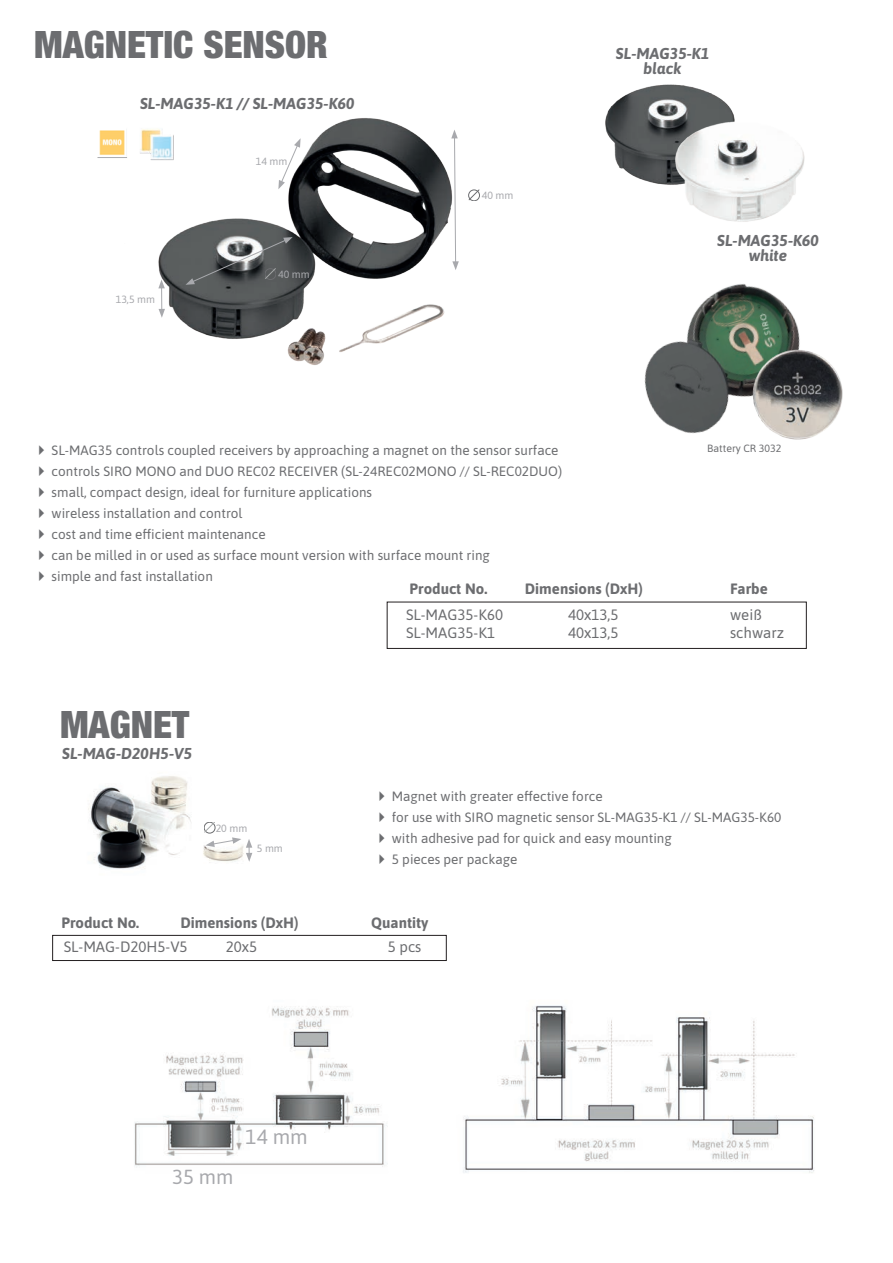
<style>
.page{position:relative;width:893px;height:1263px;background:#fff}
.page>*{position:absolute;margin:0;border:0;box-sizing:border-box;transform-origin:0 0}
.t1{font:900 condensed 37.8px "Helvetica Neue LTW1 G";color:#6c6d70}
.t2{font:20.7px "Asap";color:#a8a9ad}
.t3{font:20.25px "Asap";color:#a8a9ad}
.t4{font:italic 700 15.75px/15px "Asap";color:#6c6d70;text-align:center}
.t5{font:15px "Asap";color:#6c6d70}
.t6{font:700 15px "Asap";color:#6c6d70}
.t7{font:13.5px/21px "Asap";color:#6c6d70}
.t8{font:10.5px "Asap";color:#a8a9ad}
.t9{font:10.5px "Asap";color:#6c6d70}
</style>
<div class="page">
<img style="left:158px;top:118px;width:320px;height:247px">
<img style="left:605px;top:84px;width:128px;height:101px">
<img style="left:663px;top:112px;width:142px;height:110px">
<svg style="left:451px;top:130px;width:8px;height:140px"></svg>
<div style="left:469px;top:190px;width:10px;height:11px;border:1px solid #6c6d70;border-radius:50%"></div>
<svg style="left:468px;top:189px;width:12px;height:11px"></svg>
<svg style="left:278px;top:138px;width:23px;height:51px"></svg>
<svg style="left:186px;top:237px;width:107px;height:48px;background:#66696a"></svg>
<svg style="left:158px;top:279px;width:7px;height:39px"></svg>
<img style="left:97px;top:130px;width:30px;height:28px">
<img style="left:140px;top:126px;width:38px;height:35px">
<img style="left:88px;top:776px;width:165px;height:93px">
<img style="left:644px;top:284px;width:156px;height:150px">
<img style="left:750px;top:346px;width:93px;height:94px">
<svg style="left:204px;top:822px;width:48px;height:40px"></svg>
<img style="left:134px;top:1005px;width:680px;height:168px">
<div style="left:387px;top:602px;width:419px;height:47px;border:1px solid #231f20"></div>
<div style="left:52px;top:935px;width:394px;height:26px;border:1px solid #231f20"></div>
<h1 class="t1" style="left:34px;top:22px;width:295px">MAGNETIC SENSOR</h1>
<p class="t4" style="left:140px;top:95px;width:216px">SL-MAG35-K1 // SL-MAG35-K60</p>
<p class="t8" style="left:256px;top:154px;width:33px">14 mm</p>
<p class="t8" style="left:116px;top:292px;width:41px">13,5 mm</p>
<p class="t8" style="left:278px;top:267px;width:33px">40 mm</p>
<p class="t8" style="left:482px;top:188px;width:33px">40 mm</p>
<p class="t4" style="left:616px;top:46px;width:95px">SL-MAG35-K1 black</p>
<p class="t4" style="left:717px;top:232px;width:103px">SL-MAG35-K60 white</p>
<p class="t9" style="left:707px;top:440px;width:76px">Battery CR 3032</p>
<p class="t7" style="left:52px;top:439px;width:512px">SL-MAG35 controls coupled receivers by approaching a magnet on the sensor surface controls SIRO MONO and DUO REC02 RECEIVER (SL-24REC02MONO // SL-REC02DUO) small, compact design, ideal for furniture applications<br>wireless installation and control<br>cost and time efficient maintenance<br>can be milled in or used as surface mount version with surface mount ring<br>simple and fast installation</p>
<p class="t6" style="left:410px;top:578px;width:79px">Product No.</p>
<p class="t6" style="left:525px;top:578px;width:120px">Dimensions (DxH)</p>
<p class="t6" style="left:730px;top:578px;width:39px">Farbe</p>
<h1 class="t1" style="left:60px;top:702px;width:131px">MAGNET</h1>
<p class="t4" style="left:62px;top:745px;width:132px">SL-MAG-D20H5-V5</p>
<p class="t8" style="left:216px;top:821px;width:33px">20 mm</p>
<p class="t8" style="left:257px;top:841px;width:27px">5 mm</p>
<p class="t5" style="left:406px;top:604px;width:99px">SL-MAG35-K60</p>
<p class="t5" style="left:568px;top:604px;width:52px">40x13,5</p>
<p class="t5" style="left:730px;top:604px;width:33px">weiß</p>
<p class="t5" style="left:406px;top:622px;width:90px">SL-MAG35-K1</p>
<p class="t5" style="left:568px;top:622px;width:52px">40x13,5</p>
<p class="t5" style="left:730px;top:622px;width:56px">schwarz</p>
<p class="t7" style="left:392px;top:785px;width:391px">Magnet with greater effective force<br>for use with SIRO magnetic sensor SL-MAG35-K1 // SL-MAG35-K60 with adhesive pad for quick and easy mounting<br>5 pieces per package</p>
<p class="t6" style="left:62px;top:912px;width:79px">Product No.</p>
<p class="t6" style="left:180px;top:912px;width:120px">Dimensions (DxH)</p>
<p class="t6" style="left:371px;top:912px;width:59px">Quantity</p>
<p class="t5" style="left:64px;top:937px;width:125px">SL-MAG-D20H5-V5</p>
<p class="t5" style="left:226px;top:937px;width:33px">20x5</p>
<p class="t5" style="left:388px;top:937px;width:35px">5 pcs</p>
<h3 class="t3" style="left:172px;top:1162px;width:63px">35 mm</h3>
<h2 class="t2" style="left:246px;top:1122px;width:64px">14 mm</h2>
</div>
